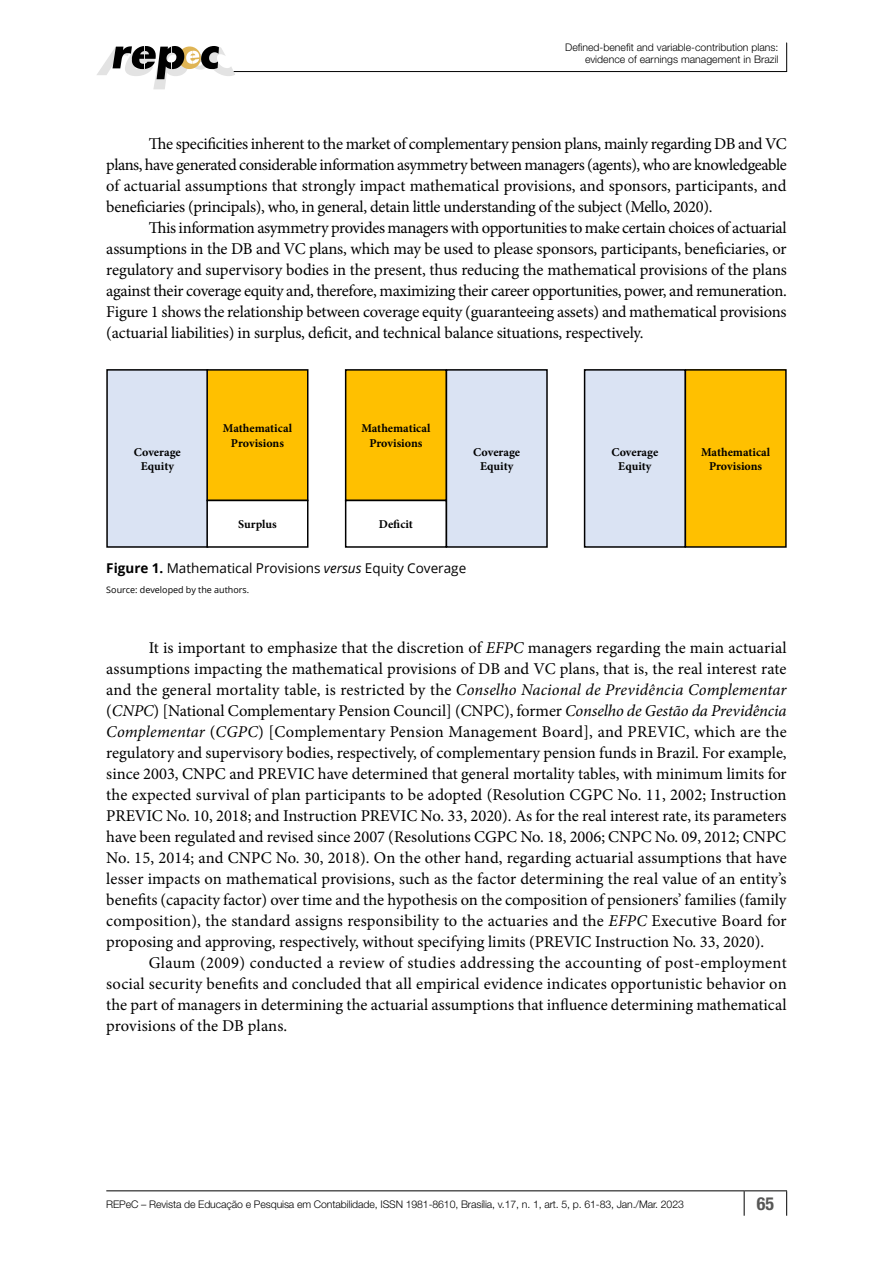
<style>
.page{position:relative;width:893px;height:1263px;background:#fff}
.page>*{position:absolute;margin:0;border:0;box-sizing:border-box;transform-origin:0 0}
.t1{font:700 condensed 18px "Helvetica Neue LT Std";color:#575756}
.texto_GERAL{font:16.5px/21px "Minion Pro";letter-spacing:-.01em;color:#000;text-align:justify}
.box_TIT_FIG{font:13.5px "Open Sans";color:#000}
.texto_GERAL-2{font:700 12px/14.4px "Minion Pro";color:#000;text-align:center}
.t2{font:300 10.5px/12px "Helvetica Neue LT Std";letter-spacing:-.01em;color:#000;text-align:right}
.box_FONTE{font:9px "Open Sans";color:#000}
.s1{font-weight:700}
.s2{font-style:italic}
</style>
<div class="page">
<hr style="left:231px;top:71px;width:556px;height:1px;background:#000">
<svg style="left:786px;top:43px;width:1px;height:28px"></svg>
<svg style="left:97px;top:46px;width:138px;height:43px"></svg>
<hr style="left:106px;top:1190px;width:638px;height:1px;background:#000">
<hr style="left:744px;top:1190px;width:43px;height:1px;background:#000">
<svg style="left:744px;top:1191px;width:1px;height:25px"></svg>
<svg style="left:786px;top:1191px;width:1px;height:25px"></svg>
<div style="left:107px;top:370px;width:101px;height:177px;background:#dae3f3"></div>
<div style="left:106px;top:369px;width:102px;height:179px;border:2px solid #000"></div>
<div style="left:207px;top:370px;width:101px;height:130px;background:#ffc000"></div>
<div style="left:206px;top:369px;width:102px;height:132px;border:2px solid #000"></div>
<div style="left:206px;top:500px;width:102px;height:48px;border:2px solid #000"></div>
<div style="left:446px;top:370px;width:101px;height:177px;background:#dae3f3"></div>
<div style="left:346px;top:370px;width:100px;height:130px;background:#ffc000"></div>
<div style="left:345px;top:369px;width:102px;height:132px;border:2px solid #000"></div>
<div style="left:345px;top:500px;width:102px;height:48px;border:2px solid #000"></div>
<div style="left:685px;top:370px;width:101px;height:177px;background:#ffc000"></div>
<div style="left:685px;top:369px;width:102px;height:179px;border:2px solid #000"></div>
<div style="left:585px;top:370px;width:100px;height:177px;background:#dae3f3"></div>
<div style="left:584px;top:369px;width:102px;height:179px;border:2px solid #000"></div>
<p class="t2" style="left:565px;top:41px;width:215px">Defined-benefit and variable-contribution plans: evidence of earnings management in Brazil</p>
<p class="texto_GERAL" style="left:106px;top:133px;width:682px;text-indent:43px">The specificities inherent to the market of complementary pension plans, mainly regarding DB and VC plans, have generated considerable information asymmetry between managers (agents), who are knowledgeable of actuarial assumptions that strongly impact mathematical provisions, and sponsors, participants, and beneficiaries (principals), who, in general, detain little understanding of the subject (Mello, 2020).</p>
<p class="texto_GERAL" style="left:106px;top:217px;width:682px;text-indent:43px">This information asymmetry provides managers with opportunities to make certain choices of actuarial assumptions in the DB and VC plans, which may be used to please sponsors, participants, beneficiaries, or regulatory and supervisory bodies in the present, thus reducing the mathematical provisions of the plans against their coverage equity and, therefore, maximizing their career opportunities, power, and remuneration.<br>Figure 1 shows the relationship between coverage equity (guaranteeing assets) and mathematical provisions (actuarial liabilities) in surplus, deficit, and technical balance situations, respectively.</p>
<p class="texto_GERAL-2" style="left:134px;top:444px;width:49px">Coverage</p>
<p class="texto_GERAL-2" style="left:141px;top:459px;width:35px">Equity</p>
<p class="texto_GERAL-2" style="left:223px;top:421px;width:71px">Mathematical<br>Provisions</p>
<p class="texto_GERAL-2" style="left:361px;top:421px;width:71px">Mathematical<br>Provisions</p>
<p class="texto_GERAL-2" style="left:473px;top:444px;width:49px">Coverage</p>
<p class="texto_GERAL-2" style="left:480px;top:459px;width:35px">Equity</p>
<p class="texto_GERAL-2" style="left:238px;top:517px;width:40px">Surplus</p>
<p class="texto_GERAL-2" style="left:379px;top:517px;width:36px">Deficit</p>
<p class="box_TIT_FIG" style="left:106px;top:559px;width:361px"><span class="s1">Figure 1.</span> Mathematical Provisions <span class="s2">versus</span> Equity Coverage</p>
<p class="box_FONTE" style="left:106px;top:584px;width:144px">Source: developed by the authors.</p>
<p class="texto_GERAL-2" style="left:611px;top:444px;width:49px">Coverage</p>
<p class="texto_GERAL-2" style="left:618px;top:459px;width:35px">Equity</p>
<p class="texto_GERAL-2" style="left:701px;top:444px;width:71px">Mathematical<br>Provisions</p>
<p class="texto_GERAL" style="left:106px;top:637px;width:682px;text-indent:43px">It is important to emphasize that the discretion of <span class="s2">EFPC</span> managers regarding the main actuarial assumptions impacting the mathematical provisions of DB and VC plans, that is, the real interest rate and the general mortality table, is restricted by the <span class="s2">Conselho Nacional de Previdência Complementar </span>(<span class="s2">CNPC</span>) [National Complementary Pension Council] (CNPC), former <span class="s2">Conselho de Gestão da Previdência Complementar</span> (<span class="s2">CGPC</span>) [Complementary Pension Management Board], and PREVIC, which are the regulatory and supervisory bodies, respectively, of complementary pension funds in Brazil. For example, since 2003, CNPC and PREVIC have determined that general mortality tables, with minimum limits for the expected survival of plan participants to be adopted (Resolution CGPC No. 11, 2002; Instruction PREVIC No. 10, 2018; and Instruction PREVIC No. 33, 2020). As for the real interest rate, its parameters have been regulated and revised since 2007 (Resolutions CGPC No. 18, 2006; CNPC No. 09, 2012; CNPC No. 15, 2014; and CNPC No. 30, 2018). On the other hand, regarding actuarial assumptions that have lesser impacts on mathematical provisions, such as the factor determining the real value of an entity’s benefits (capacity factor) over time and the hypothesis on the composition of pensioners’ families (family composition), the standard assigns responsibility to the actuaries and the <span class="s2">EFPC</span> Executive Board for proposing and approving, respectively, without specifying limits (PREVIC Instruction No. 33, 2020).</p>
<p class="texto_GERAL" style="left:106px;top:952px;width:682px;text-indent:43px">Glaum (2009) conducted a review of studies addressing the accounting of post-employment social security benefits and concluded that all empirical evidence indicates opportunistic behavior on the part of managers in determining the actuarial assumptions that influence determining mathematical provisions of the DB plans.</p>
<p class="t2" style="left:106px;top:1198px;width:579px">REPeC – Revista de Educação e Pesquisa em Contabilidade, ISSN 1981-8610, Brasília, v.17, n. 1, art. 5, p. 61-83, Jan./Mar. 2023</p>
<p class="t1" style="left:757px;top:1192px;width:19px">65</p>
</div>
